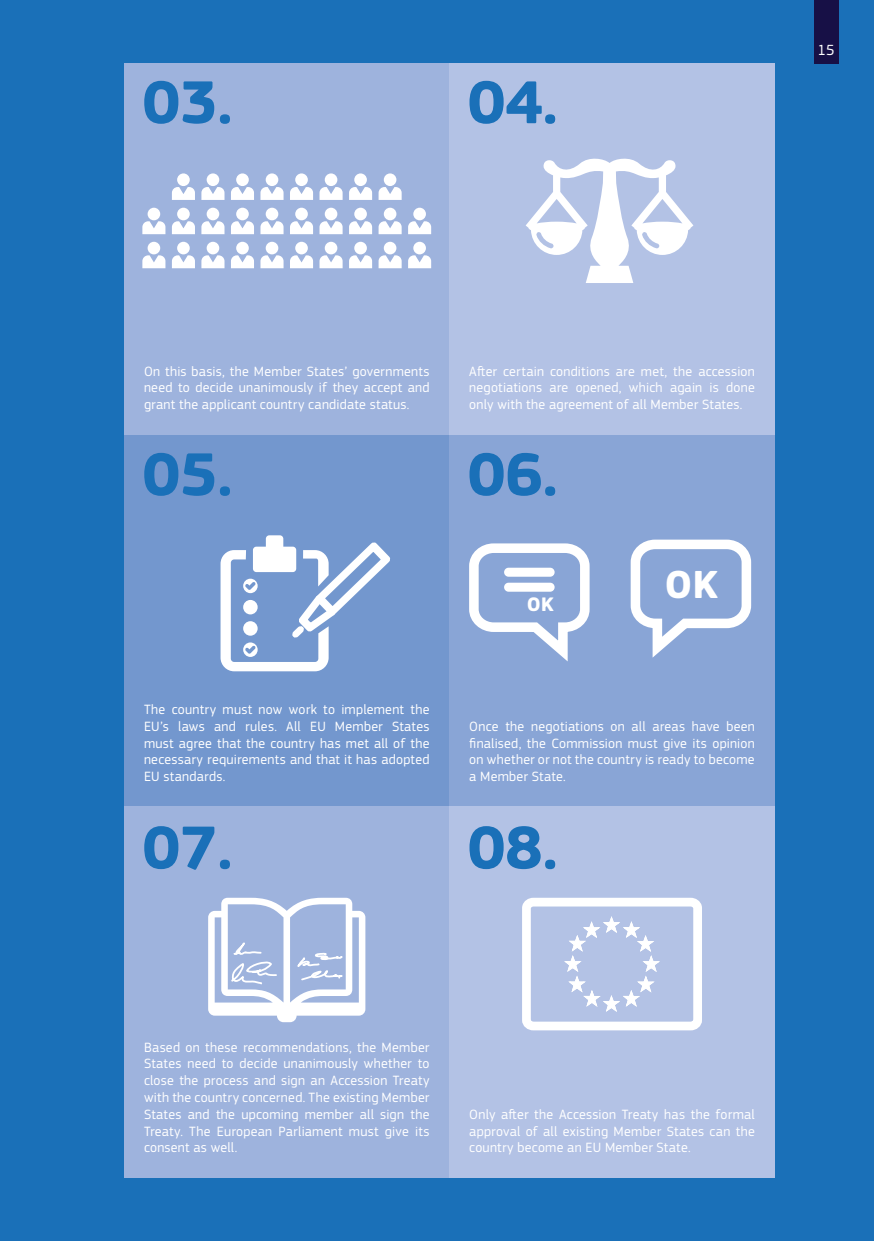
<style>
.page{position:relative;width:874px;height:1241px;background:#fff}
.page>*{position:absolute;margin:0;border:0;box-sizing:border-box;transform-origin:0 0}
.t1{font:700 63px "EC Square Sans Pro";color:#1a70b8}
.t2{font:700 40.6px "EC Square Sans Pro";color:#fff}
.t3{font:700 20.3px "EC Square Sans Pro";color:#fff}
.t4{font:15.4px "EC Square Sans Pro";color:#fff}
.t5{font:14px/16.8px "EC Square Sans Pro";letter-spacing:.02em;color:#fff;text-align:justify}
</style>
<div class="page">
<div style="left:0;top:0;width:873px;height:1240px;background:#1a70b8"></div>
<div style="left:124px;top:434px;width:325px;height:371px;background:#7397ce"></div>
<div style="left:124px;top:805px;width:325px;height:371px;background:#9eb3dd"></div>
<div style="left:449px;top:434px;width:325px;height:371px;background:#89a5d6"></div>
<div style="left:449px;top:805px;width:325px;height:371px;background:#b3c2e5"></div>
<svg style="left:220px;top:535px;width:173px;height:136px;background:#9ab4db"></svg>
<div style="left:124px;top:63px;width:325px;height:371px;background:#9eb3dd"></div>
<div style="left:449px;top:63px;width:325px;height:371px;background:#b3c2e5"></div>
<svg style="left:142px;top:255px;width:23px;height:13px"></svg>
<div style="left:147px;top:242px;width:13px;height:12px;background:#fff;border-radius:50%"></div>
<svg style="left:172px;top:255px;width:23px;height:13px"></svg>
<div style="left:177px;top:242px;width:13px;height:12px;background:#fff;border-radius:50%"></div>
<svg style="left:201px;top:255px;width:23px;height:13px"></svg>
<div style="left:206px;top:242px;width:13px;height:12px;background:#fff;border-radius:50%"></div>
<svg style="left:231px;top:255px;width:23px;height:13px"></svg>
<div style="left:236px;top:242px;width:13px;height:12px;background:#fff;border-radius:50%"></div>
<svg style="left:260px;top:255px;width:23px;height:13px"></svg>
<div style="left:265px;top:242px;width:13px;height:12px;background:#fff;border-radius:50%"></div>
<svg style="left:290px;top:255px;width:23px;height:13px"></svg>
<div style="left:295px;top:242px;width:13px;height:12px;background:#fff;border-radius:50%"></div>
<svg style="left:319px;top:255px;width:23px;height:13px"></svg>
<div style="left:324px;top:242px;width:13px;height:12px;background:#fff;border-radius:50%"></div>
<svg style="left:349px;top:255px;width:23px;height:13px"></svg>
<div style="left:354px;top:242px;width:13px;height:12px;background:#fff;border-radius:50%"></div>
<svg style="left:378px;top:255px;width:23px;height:13px"></svg>
<div style="left:383px;top:242px;width:13px;height:12px;background:#fff;border-radius:50%"></div>
<svg style="left:408px;top:255px;width:23px;height:13px"></svg>
<div style="left:413px;top:242px;width:13px;height:12px;background:#fff;border-radius:50%"></div>
<svg style="left:142px;top:221px;width:23px;height:13px"></svg>
<div style="left:147px;top:208px;width:13px;height:12px;background:#fff;border-radius:50%"></div>
<svg style="left:172px;top:221px;width:23px;height:13px"></svg>
<div style="left:177px;top:208px;width:13px;height:12px;background:#fff;border-radius:50%"></div>
<svg style="left:201px;top:221px;width:23px;height:13px"></svg>
<div style="left:206px;top:208px;width:13px;height:12px;background:#fff;border-radius:50%"></div>
<svg style="left:231px;top:221px;width:23px;height:13px"></svg>
<div style="left:236px;top:208px;width:13px;height:12px;background:#fff;border-radius:50%"></div>
<svg style="left:260px;top:221px;width:23px;height:13px"></svg>
<div style="left:265px;top:208px;width:13px;height:12px;background:#fff;border-radius:50%"></div>
<svg style="left:290px;top:221px;width:23px;height:13px"></svg>
<div style="left:295px;top:208px;width:13px;height:12px;background:#fff;border-radius:50%"></div>
<svg style="left:319px;top:221px;width:23px;height:13px"></svg>
<div style="left:324px;top:208px;width:13px;height:12px;background:#fff;border-radius:50%"></div>
<svg style="left:349px;top:221px;width:23px;height:13px"></svg>
<div style="left:354px;top:208px;width:13px;height:12px;background:#fff;border-radius:50%"></div>
<svg style="left:378px;top:221px;width:23px;height:13px"></svg>
<div style="left:383px;top:208px;width:13px;height:12px;background:#fff;border-radius:50%"></div>
<svg style="left:408px;top:221px;width:23px;height:13px"></svg>
<div style="left:413px;top:208px;width:13px;height:12px;background:#fff;border-radius:50%"></div>
<svg style="left:172px;top:187px;width:23px;height:13px"></svg>
<div style="left:177px;top:173px;width:13px;height:13px;background:#fff;border-radius:50%"></div>
<svg style="left:201px;top:187px;width:23px;height:13px"></svg>
<div style="left:206px;top:173px;width:13px;height:13px;background:#fff;border-radius:50%"></div>
<svg style="left:231px;top:187px;width:23px;height:13px"></svg>
<div style="left:236px;top:173px;width:13px;height:13px;background:#fff;border-radius:50%"></div>
<svg style="left:260px;top:187px;width:23px;height:13px"></svg>
<div style="left:265px;top:173px;width:13px;height:13px;background:#fff;border-radius:50%"></div>
<svg style="left:290px;top:187px;width:23px;height:13px"></svg>
<div style="left:295px;top:173px;width:13px;height:13px;background:#fff;border-radius:50%"></div>
<svg style="left:319px;top:187px;width:23px;height:13px"></svg>
<div style="left:324px;top:173px;width:13px;height:13px;background:#fff;border-radius:50%"></div>
<svg style="left:349px;top:187px;width:23px;height:13px"></svg>
<div style="left:354px;top:173px;width:13px;height:13px;background:#fff;border-radius:50%"></div>
<svg style="left:378px;top:187px;width:23px;height:13px"></svg>
<div style="left:383px;top:173px;width:13px;height:13px;background:#fff;border-radius:50%"></div>
<svg style="left:522px;top:899px;width:180px;height:132px"></svg>
<svg style="left:208px;top:897px;width:157px;height:125px;background:#c2cfe9"></svg>
<svg style="left:625px;top:534px;width:130px;height:134px;background:#a1b7de"></svg>
<svg style="left:464px;top:538px;width:130px;height:133px;background:#a3b9df"></svg>
<div style="left:504px;top:567px;width:50px;height:9px;border:4px solid #fff;border-radius:3px"></div>
<div style="left:504px;top:582px;width:50px;height:9px;border:4px solid #fff;border-radius:3px"></div>
<svg style="left:525px;top:156px;width:168px;height:127px;background:#d1daef"></svg>
<div style="left:814px;top:0;width:24px;height:63px;background:#171046"></div>
<h1 class="t1" style="left:142px;top:65px;width:91px">03.</h1>
<h1 class="t1" style="left:467px;top:65px;width:91px">04.</h1>
<p class="t4" style="left:817px;top:41px;width:19px">15</p>
<p class="t5" style="left:144px;top:362px;width:287px">On this basis, the Member States’ governments need to decide unanimously if they accept and grant the applicant country candidate status.</p>
<p class="t5" style="left:469px;top:362px;width:287px">After certain conditions are met, the accession negotiations are opened, which again is done only with the agreement of all Member States.</p>
<h1 class="t1" style="left:142px;top:436px;width:91px">05.</h1>
<p class="t5" style="left:144px;top:701px;width:287px">The country must now work to implement the EU’s laws and rules. All EU Member States must agree that the country has met all of the necessary requirements and that it has adopted EU standards.</p>
<h1 class="t1" style="left:142px;top:810px;width:91px">07.</h1>
<h1 class="t1" style="left:467px;top:436px;width:91px">06.</h1>
<h3 class="t3" style="left:526px;top:592px;width:28px">OK</h3>
<h2 class="t2" style="left:664px;top:560px;width:55px">OK</h2>
<p class="t5" style="left:469px;top:717px;width:287px">Once the negotiations on all areas have been finalised, the Commission must give its opinion on whether or not the country is ready to become a Member State.</p>
<h1 class="t1" style="left:467px;top:810px;width:91px">08.</h1>
<p class="t5" style="left:144px;top:1038px;width:287px">Based on these recommendations, the Member States need to decide unanimously whether to close the process and sign an Accession Treaty with the country concerned. The existing Member States and the upcoming member all sign the Treaty. The European Parliament must give its consent as well.</p>
<p class="t5" style="left:469px;top:1105px;width:287px">Only after the Accession Treaty has the formal approval of all existing Member States can the country become an EU Member State.</p>
</div>
